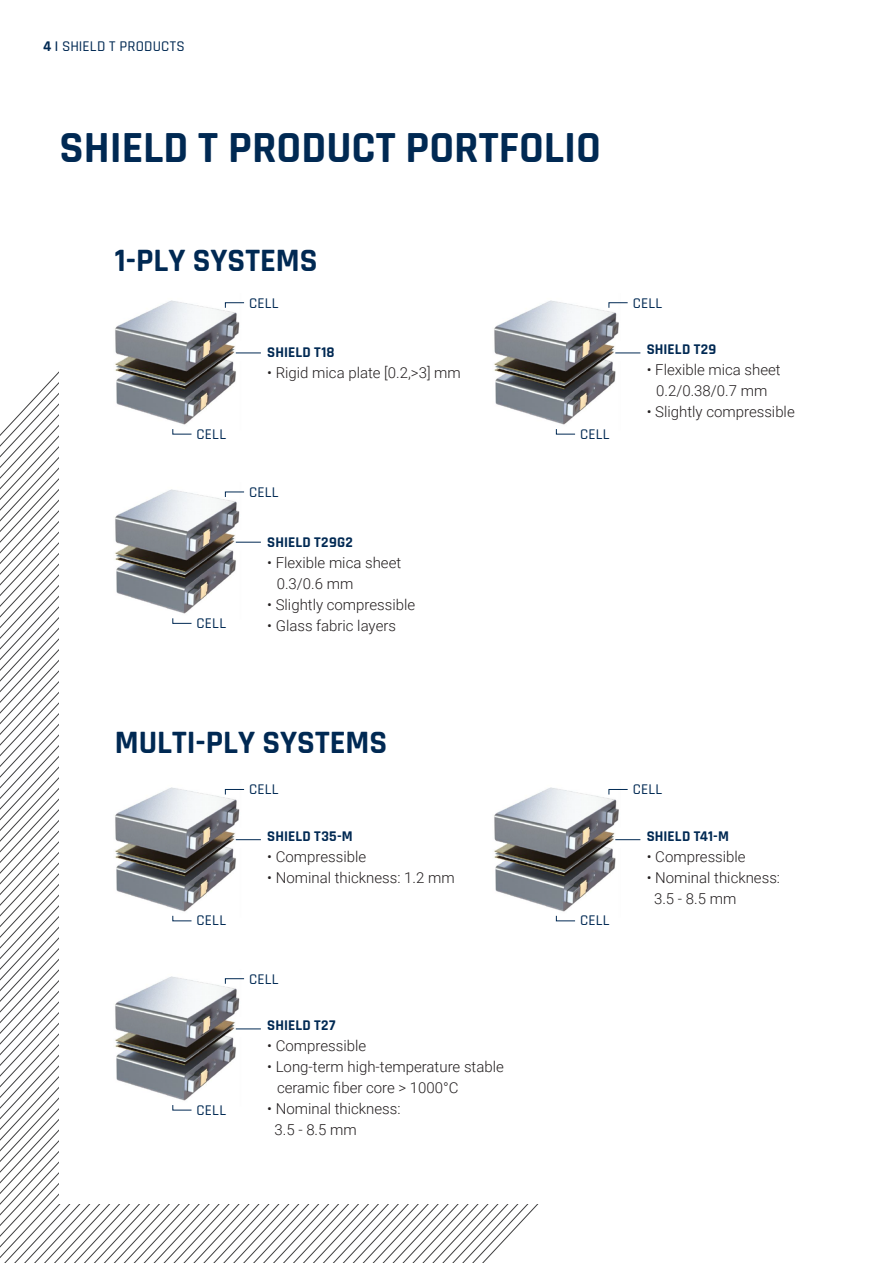
<style>
.page{position:relative;width:893px;height:1263px;background:#fff}
.page>*{position:absolute;margin:0;border:0;box-sizing:border-box;transform-origin:0 0}
._20_Titel_Light_20pt{font:700 45px "Rajdhani";color:#002953}
._20_Titel_Light_20pt-2{font:700 33px "Rajdhani";color:#002953}
.t1{font:300 15px/21px "Roboto";color:#231f20}
.t2{font:500 15px "Rajdhani";letter-spacing:.01em;color:#002953}
.t3{font:700 15px "Rajdhani";letter-spacing:.01em;color:#002953}
.s1{font-weight:700}
</style>
<div class="page">
<svg style="left:0;top:481px;width:539px;height:782px"></svg>
<svg style="left:0;top:371px;width:59px;height:110px"></svg>
<div style="left:60px;top:0;width:833px;height:1203px;background:#fff"></div>
<img style="left:115px;top:300px;width:130px;height:125px">
<img style="left:115px;top:787px;width:130px;height:125px">
<img style="left:115px;top:489px;width:130px;height:125px">
<img style="left:115px;top:976px;width:130px;height:125px">
<img style="left:494px;top:300px;width:131px;height:132px">
<img style="left:494px;top:787px;width:131px;height:131px">
<svg style="left:225px;top:302px;width:20px;height:6px"></svg>
<svg style="left:225px;top:789px;width:20px;height:6px"></svg>
<svg style="left:225px;top:491px;width:20px;height:7px"></svg>
<svg style="left:225px;top:978px;width:20px;height:6px"></svg>
<svg style="left:608px;top:302px;width:20px;height:6px"></svg>
<svg style="left:608px;top:789px;width:20px;height:6px"></svg>
<svg style="left:172px;top:429px;width:20px;height:6px"></svg>
<svg style="left:172px;top:915px;width:20px;height:7px"></svg>
<svg style="left:172px;top:618px;width:20px;height:6px"></svg>
<svg style="left:172px;top:1105px;width:20px;height:6px"></svg>
<svg style="left:556px;top:428px;width:20px;height:7px"></svg>
<svg style="left:556px;top:915px;width:20px;height:7px"></svg>
<svg style="left:236px;top:353px;width:25px;height:1px"></svg>
<svg style="left:236px;top:839px;width:25px;height:1px"></svg>
<svg style="left:236px;top:542px;width:25px;height:1px"></svg>
<svg style="left:236px;top:1028px;width:25px;height:1px"></svg>
<svg style="left:615px;top:353px;width:25px;height:1px"></svg>
<svg style="left:615px;top:839px;width:25px;height:1px"></svg>
<p class="t2" style="left:43px;top:38px;width:143px"><span class="s1">4 |</span> SHIELD T PRODUCTS</p>
<p class="_20_Titel_Light_20pt" style="left:60px;top:120px;width:543px">SHIELD T PRODUCT PORTFOLIO</p>
<p class="_20_Titel_Light_20pt-2" style="left:115px;top:240px;width:204px">1-PLY SYSTEMS</p>
<p class="t2" style="left:249px;top:294px;width:31px">CELL</p>
<p class="t2" style="left:197px;top:425px;width:31px">CELL</p>
<p class="t2" style="left:197px;top:614px;width:31px">CELL</p>
<p class="t3" style="left:267px;top:343px;width:69px">SHIELD T18</p>
<p class="t1" style="left:267px;top:362px;width:195px">• Rigid mica plate [0.2,&gt;3] mm</p>
<p class="t2" style="left:249px;top:483px;width:31px">CELL</p>
<p class="t3" style="left:267px;top:533px;width:87px">SHIELD T29G2</p>
<p class="t1" style="left:267px;top:551px;width:135px">• Flexible mica sheet</p>
<p class="t1" style="left:277px;top:572px;width:78px">0.3/0.6 mm</p>
<p class="t1" style="left:267px;top:593px;width:149px">• Slightly compressible</p>
<p class="t1" style="left:267px;top:614px;width:130px">• Glass fabric layers</p>
<p class="t2" style="left:580px;top:425px;width:31px">CELL</p>
<p class="t2" style="left:633px;top:294px;width:31px">CELL</p>
<p class="t3" style="left:647px;top:340px;width:71px">SHIELD T29</p>
<p class="t1" style="left:647px;top:359px;width:135px">• Flexible mica sheet</p>
<p class="t1" style="left:656px;top:380px;width:113px">0.2/0.38/0.7 mm</p>
<p class="t1" style="left:647px;top:401px;width:149px">• Slightly compressible</p>
<p class="_20_Titel_Light_20pt-2" style="left:115px;top:722px;width:274px">MULTI-PLY SYSTEMS</p>
<p class="t2" style="left:249px;top:781px;width:31px">CELL</p>
<p class="t2" style="left:197px;top:912px;width:31px">CELL</p>
<p class="t2" style="left:197px;top:1101px;width:31px">CELL</p>
<p class="t3" style="left:267px;top:827px;width:87px">SHIELD T35-M</p>
<p class="t1" style="left:267px;top:846px;width:100px">• Compressible</p>
<p class="t1" style="left:267px;top:867px;width:189px">• Nominal thickness: 1.2 mm</p>
<p class="t2" style="left:249px;top:970px;width:31px">CELL</p>
<p class="t3" style="left:267px;top:1016px;width:70px">SHIELD T27</p>
<p class="t1" style="left:267px;top:1035px;width:100px">• Compressible</p>
<p class="t1" style="left:267px;top:1056px;width:238px">• Long-term high-temperature stable</p>
<p class="t1" style="left:277px;top:1077px;width:183px">ceramic fiber core &gt; 1000°C</p>
<p class="t1" style="left:275px;top:1098px;width:127px;text-indent:-7px">• Nominal thickness:<br>3.5 - 8.5 mm</p>
<p class="t2" style="left:580px;top:912px;width:31px">CELL</p>
<p class="t2" style="left:633px;top:781px;width:31px">CELL</p>
<p class="t3" style="left:647px;top:827px;width:84px">SHIELD T41-M</p>
<p class="t1" style="left:647px;top:846px;width:100px">• Compressible</p>
<p class="t1" style="left:654px;top:867px;width:127px;text-indent:-7px">• Nominal thickness:<br>3.5 - 8.5 mm</p>
</div>
